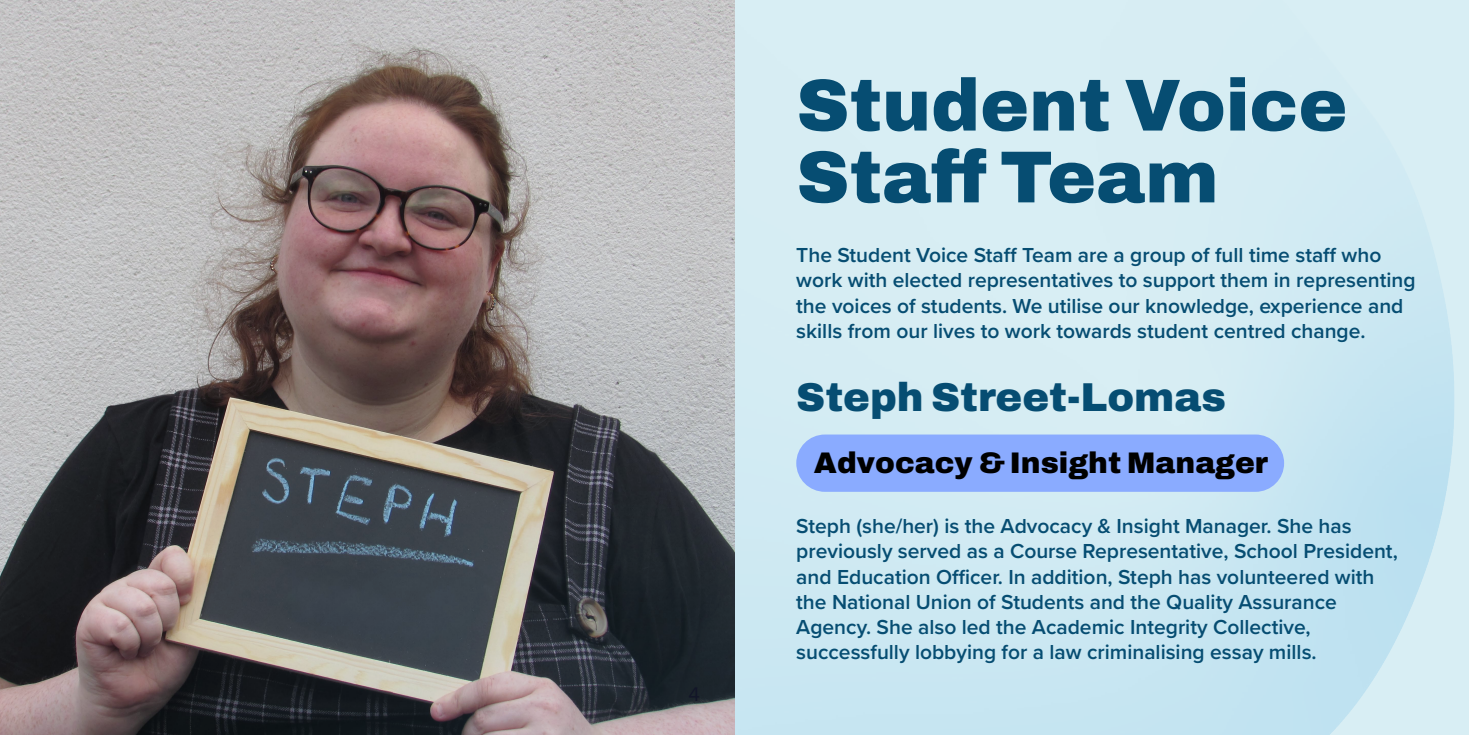
<style>
.page{position:relative;width:1469px;height:735px;background:#fff}
.page>*{position:absolute;margin:0;border:0;box-sizing:border-box;transform-origin:0 0}
.t1{font:600 73.5px/71.8px "Archivo";color:#064d72}
.t2{font:600 40.25px "Archivo";color:#064d72}
.t3{font:600 29.75px "Archivo";color:#000}
.t4{font:600 21px/25.2px "Proxima Nova";color:#064d72}
</style>
<div class="page">
<img style="left:0;top:0;width:1468px;height:734px">
<div style="left:796px;top:434px;width:488px;height:57px;background:#8aabff;border-radius:29px"></div>
<h1 class="t1" style="left:796px;top:69px;width:552px">Student Voice<br>Staff Team</h1>
<p class="t4" style="left:796px;top:242px;width:621px">The Student Voice Staff Team are a group of full time staff who work with elected representatives to support them in representing the voices of students. We utilise our knowledge, experience and skills from our lives to work towards student centred change.</p>
<h2 class="t2" style="left:796px;top:366px;width:431px">Steph Street-Lomas</h2>
<h3 class="t3" style="left:814px;top:439px;width:455px">Advocacy &amp; Insight Manager</h3>
<p class="t4" style="left:796px;top:512px;width:603px">Steph (she/her) is the Advocacy &amp; Insight Manager. She has previously served as a Course Representative, School President, and Education Officer. In addition, Steph has volunteered with the National Union of Students and the Quality Assurance Agency. She also led the Academic Integrity Collective, successfully lobbying for a law criminalising essay mills.</p>
</div>
